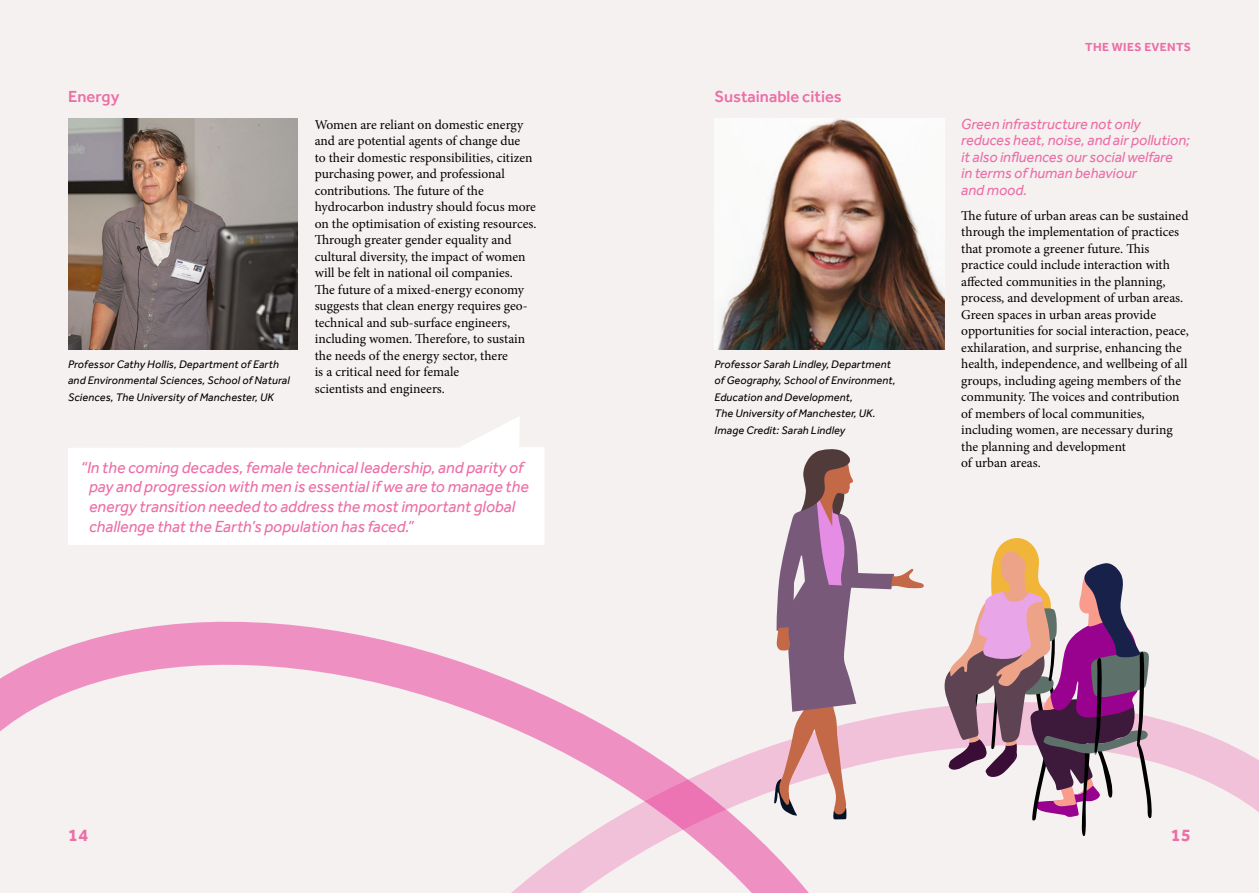
<style>
.page{position:relative;width:1259px;height:893px;background:#f5f1f0}
.page>*{position:absolute;margin:0;border:0;box-sizing:border-box;transform-origin:0 0}
.t1{font:700 18px "Effra";color:#ec6ea6}
.t2{font:italic 16.5px/19.8px "Effra";color:#ec6ea6}
.t3{font:500 16.5px "Effra";color:#ec6ea6}
.t4{font:italic 15px/16.5px "Effra";color:#ec6ea6}
.t5{font:13.5px/16.5px "Minion Pro";color:#000}
.t6{font:700 12px "Effra";letter-spacing:.03em;color:#ec6ea6}
.t7{font:italic 11.25px/16.5px "Effra";letter-spacing:.015em;color:#000}
</style>
<div class="page">
<svg style="left:0;top:621px;width:494px;height:111px"></svg>
<svg style="left:328px;top:674px;width:931px;height:219px"></svg>
<svg style="left:944px;top:538px;width:207px;height:298px"></svg>
<img style="left:714px;top:118px;width:230px;height:231px">
<svg style="left:68px;top:417px;width:476px;height:128px;fill:#fff"></svg>
<img style="left:69px;top:118px;width:229px;height:231px">
<svg style="left:774px;top:449px;width:150px;height:370px"></svg>
<p class="t3" style="left:68px;top:86px;width:53px">Energy</p>
<p class="t7" style="left:68px;top:356px;width:223px">Professor Cathy Hollis, Department of Earth and Environmental Sciences, School of Natural<br>Sciences, The University of Manchester, UK</p>
<p class="t5" style="left:315px;top:116px;width:223px">Women are reliant on domestic energy and are potential agents of change due<br>to their domestic responsibilities, citizen purchasing power, and professional contributions. The future of the hydrocarbon industry should focus more on the optimisation of existing resources.<br>Through greater gender equality and cultural diversity, the impact of women will be felt in national oil companies.<br>The future of a mixed-energy economy suggests that clean energy requires geo&shy;technical and sub-surface engineers, including women. Therefore, to sustain the needs of the energy sector, there<br>is a critical need for female<br>scientists and engineers.</p>
<p class="t2" style="left:89px;top:457px;width:441px;text-indent:-8px">“In the coming decades, female technical leadership, and parity of pay and progression with men is essential if we are to manage the energy transition needed to address the most important global challenge that the Earth’s population has faced.”</p>
<h1 class="t1" style="left:68px;top:824px;width:22px">14</h1>
<p class="t3" style="left:714px;top:86px;width:129px">Sustainable cities</p>
<p class="t7" style="left:714px;top:356px;width:183px">Professor Sarah Lindley, Department of Geography, School of Environment, Education and Development,<br>The University of Manchester, UK.<br>Image Credit: Sarah Lindley</p>
<p class="t6" style="left:1085px;top:40px;width:107px">THE WIES EVENTS</p>
<p class="t4" style="left:961px;top:115px;width:230px">Green infrastructure not only reduces heat, noise, and air pollution; it also influences our social welfare<br>in terms of human behaviour<br>and mood.</p>
<p class="t5" style="left:961px;top:207px;width:229px">The future of urban areas can be sustained through the implementation of practices that promote a greener future. This practice could include interaction with affected communities in the planning, process, and development of urban areas.<br>Green spaces in urban areas provide opportunities for social interaction, peace, exhilaration, and surprise, enhancing the health, independence, and wellbeing of all groups, including ageing members of the community. The voices and contribution of members of local communities, including women, are necessary during the planning and development<br>of urban areas.</p>
<h1 class="t1" style="left:1170px;top:824px;width:22px">15</h1>
</div>
